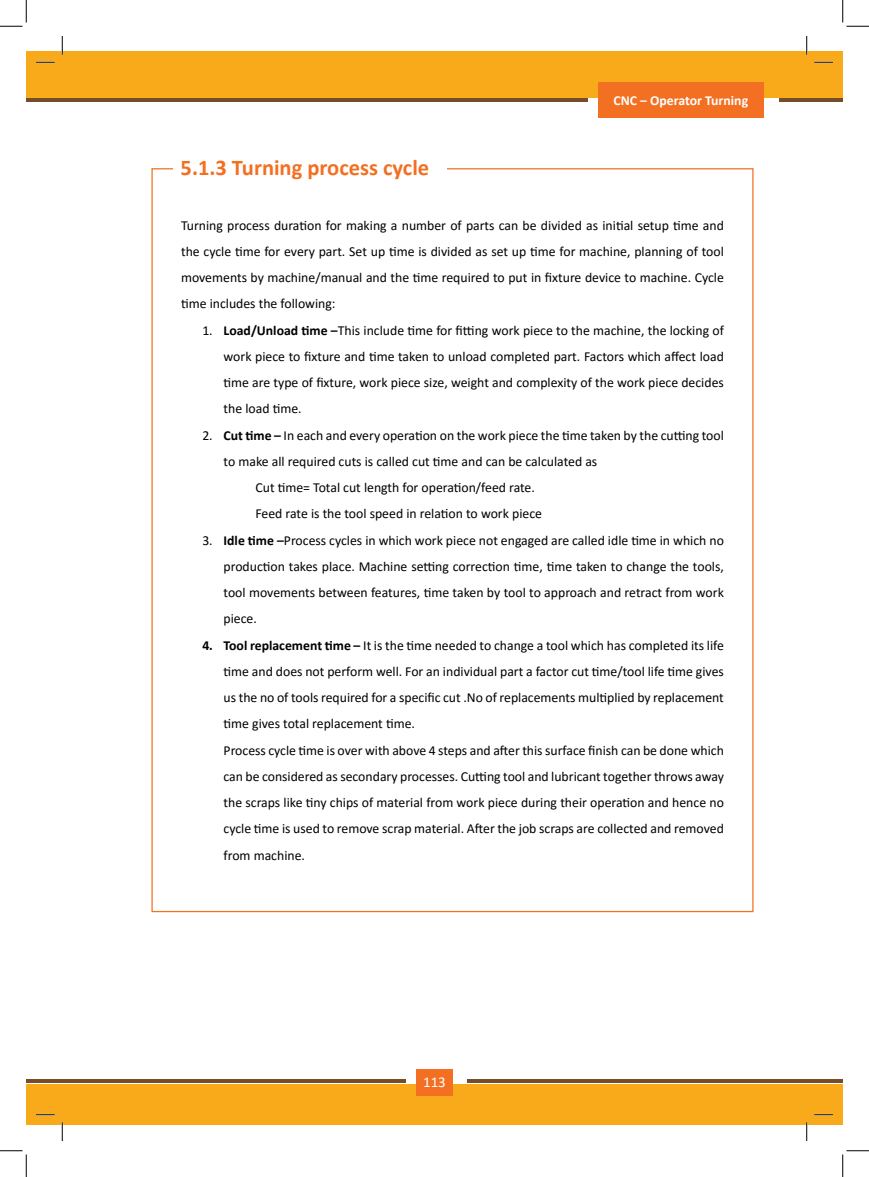
<style>
.page{position:relative;width:869px;height:1177px;background:#fff}
.page>*{position:absolute;margin:0;border:0;box-sizing:border-box;transform-origin:0 0}
.t1{font:700 22.5px "Calibri";color:#f36f21}
.t2{font:15px "Calibri";color:#fff}
.t3{font:13.75px/26.2px "Calibri";color:#000;text-align:justify}
.t4{font:700 13.75px "Calibri";color:#fff}
.s1{font-weight:700}
</style>
<div class="page">
<div style="left:26px;top:1084px;width:36px;height:41px;background:#f8aa1b"></div>
<hr style="left:26px;top:1079px;width:36px;height:3px;background:#754d29">
<div style="left:62px;top:1084px;width:780px;height:41px;background:#f8aa1b"></div>
<hr style="left:467px;top:1079px;width:375px;height:3px;background:#754d29">
<div style="left:416px;top:1069px;width:36px;height:26px;background:#f36f21"></div>
<hr style="left:62px;top:1079px;width:343px;height:3px;background:#754d29">
<div style="left:62px;top:52px;width:780px;height:46px;background:#f8aa1b"></div>
<div style="left:26px;top:52px;width:36px;height:46px;background:#f8aa1b"></div>
<hr style="left:62px;top:98px;width:525px;height:4px;background:#754d29">
<hr style="left:779px;top:98px;width:63px;height:4px;background:#754d29">
<hr style="left:26px;top:98px;width:36px;height:4px;background:#754d29">
<div style="left:598px;top:82px;width:165px;height:36px;background:#f36f21"></div>
<svg style="left:36px;top:61px;width:19px;height:2px"></svg>
<svg style="left:814px;top:61px;width:19px;height:2px"></svg>
<svg style="left:36px;top:1114px;width:19px;height:1px"></svg>
<svg style="left:814px;top:1114px;width:19px;height:1px"></svg>
<svg style="left:61px;top:36px;width:2px;height:19px"></svg>
<svg style="left:61px;top:1122px;width:2px;height:19px"></svg>
<svg style="left:806px;top:36px;width:1px;height:19px"></svg>
<svg style="left:806px;top:1122px;width:1px;height:19px"></svg>
<svg style="left:0;top:0;width:27px;height:27px"></svg>
<svg style="left:0;top:1150px;width:27px;height:27px"></svg>
<svg style="left:842px;top:0;width:27px;height:27px"></svg>
<svg style="left:842px;top:1150px;width:27px;height:27px"></svg>
<h1 class="t1" style="left:181px;top:152px;width:250px">5.1.3 Turning process cycle</h1>
<p class="t4" style="left:613px;top:91px;width:136px">CNC – Operator Turning</p>
<p class="t3" style="left:181px;top:212px;width:544px">Turning process duration for making a number of parts can be divided as initial setup time and the cycle time for every part. Set up time is divided as set up time for machine, planning of tool movements by machine/manual and the time required to put in fixture device to machine. Cycle time includes the following:</p>
<p class="t3" style="left:224px;top:317px;width:502px;text-indent:-21px">1. <span class="s1">Load/Unload time –</span>This include time for fitting work piece to the machine, the locking of work piece to fixture and time taken to unload completed part. Factors which affect load time are type of fixture, work piece size, weight and complexity of the work piece decides the load time.</p>
<p class="t3" style="left:202px;top:422px;width:523px">2. <span class="s1">Cut time –</span> In each and every operation on the work piece the time taken by the cutting tool</p>
<p class="t3" style="left:224px;top:448px;width:375px">to make all required cuts is called cut time and can be calculated as</p>
<p class="t3" style="left:255px;top:474px;width:281px">Cut time= Total cut length for operation/feed rate.</p>
<p class="t3" style="left:255px;top:500px;width:288px">Feed rate is the tool speed in relation to work piece</p>
<p class="t3" style="left:224px;top:526px;width:502px;text-indent:-21px">3. <span class="s1">Idle time –</span>Process cycles in which work piece not engaged are called idle time in which no production takes place. Machine setting correction time, time taken to change the tools, tool movements between features, time taken by tool to approach and retract from work piece.</p>
<p class="t3" style="left:224px;top:631px;width:502px;text-align:left;text-indent:-21px"><span class="s1">4. Tool replacement time –</span> It is the time needed to change a tool which has completed its life time and does not perform well. For an individual part a factor cut time/tool life time gives us the no of tools required for a specific cut .No of replacements multiplied by replacement time gives total replacement time.<br>Process cycle time is over with above 4 steps and after this surface finish can be done which can be considered as secondary processes. Cutting tool and lubricant together throws away the scraps like tiny chips of material from work piece during their operation and hence no cycle time is used to remove scrap material. After the job scraps are collected and removed from machine.</p>
<p class="t2" style="left:423px;top:1071px;width:24px">113</p>
</div>
